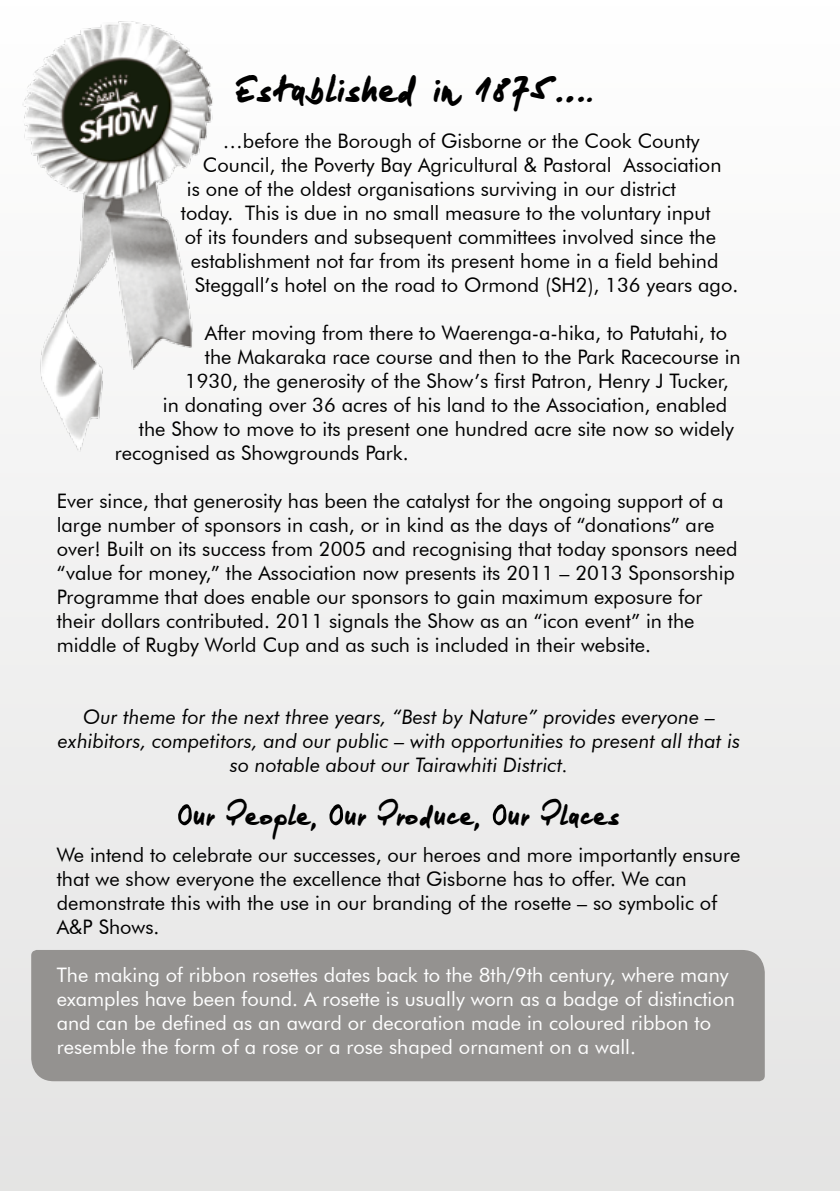
<style>
.page{position:relative;width:840px;height:1191px;background:#fff}
.page>*{position:absolute;margin:0;border:0;box-sizing:border-box;transform-origin:0 0}
.t1{font:32px "loremipsum";color:#000}
.t2{font:24px "loremipsum";color:#000}
.t3{font:20px/24px "Futura BT";color:#000}
.t4{font:20px/24px "Futura BT";color:#fff}
.t5{font:italic 20px/24px "Futura BT";color:#000;text-align:center}
</style>
<div class="page">
<div style="left:0;top:0;width:839px;height:1191px;background:linear-gradient(to bottom,#feffff,#e3e3e3)"></div>
<div style="left:31px;top:950px;width:733px;height:131px;background:#949290"></div>
<img style="left:0;top:0;width:272px;height:467px">
<svg style="left:178px;top:804px;width:14px;height:22px"></svg>
<svg style="left:329px;top:804px;width:14px;height:22px"></svg>
<svg style="left:492px;top:804px;width:14px;height:22px"></svg>
<h1 class="t1" style="left:236px;top:72px;width:361px">Established in 1875….</h1>
<p class="t3" style="left:223px;top:129px;width:478px">…before the Borough of Gisborne or the Cook County</p>
<p class="t3" style="left:203px;top:153px;width:519px">Council, the Poverty Bay Agricultural &amp; Pastoral Association</p>
<p class="t3" style="left:187px;top:177px;width:490px">is one of the oldest organisations surviving in our district</p>
<p class="t3" style="left:181px;top:201px;width:531px">today. This is due in no small measure to the voluntary input</p>
<p class="t3" style="left:185px;top:225px;width:532px">of its founders and subsequent committees involved since the</p>
<p class="t3" style="left:191px;top:249px;width:529px">establishment not far from its present home in a field behind</p>
<p class="t3" style="left:195px;top:273px;width:544px">Steggall’s hotel on the road to Ormond (SH2), 136 years ago.</p>
<p class="t3" style="left:205px;top:321px;width:523px">After moving from there to Waerenga-a-hika, to Patutahi, to</p>
<p class="t3" style="left:205px;top:345px;width:537px">the Makaraka race course and then to the Park Racecourse in</p>
<p class="t3" style="left:185px;top:369px;width:545px">1930, the generosity of the Show’s first Patron, Henry J Tucker,</p>
<p class="t3" style="left:163px;top:393px;width:565px">in donating over 36 acres of his land to the Association, enabled</p>
<p class="t3" style="left:139px;top:417px;width:596px">the Show to move to its present one hundred acre site now so widely</p>
<p class="t3" style="left:115px;top:441px;width:295px">recognised as Showgrounds Park.</p>
<p class="t3" style="left:57px;top:489px;width:682px">Ever since, that generosity has been the catalyst for the ongoing support of a large number of sponsors in cash, or in kind as the days of “donations” are over! Built on its success from 2005 and recognising that today sponsors need “value for money,” the Association now presents its 2011 – 2013 Sponsorship Programme that does enable our sponsors to gain maximum exposure for their dollars contributed. 2011 signals the Show as an “icon event” in the middle of Rugby World Cup and as such is included in their website.</p>
<p class="t5" style="left:58px;top:705px;width:683px">Our theme for the next three years, “Best by Nature” provides everyone – exhibitors, competitors, and our public – with opportunities to present all that is so notable about our Tairawhiti District.</p>
<p class="t2" style="left:193px;top:803px;width:427px">ur People, ur Produce, ur Places</p>
<p class="t3" style="left:57px;top:843px;width:685px">We intend to celebrate our successes, our heroes and more importantly ensure that we show everyone the excellence that Gisborne has to offer. We can demonstrate this with the use in our branding of the rosette – so symbolic of A&amp;P Shows.</p>
<p class="t4" style="left:57px;top:963px;width:679px">The making of ribbon rosettes dates back to the 8th/9th century, where many examples have been found. A rosette is usually worn as a badge of distinction and can be defined as an award or decoration made in coloured ribbon to resemble the form of a rose or a rose shaped ornament on a wall.</p>
</div>
